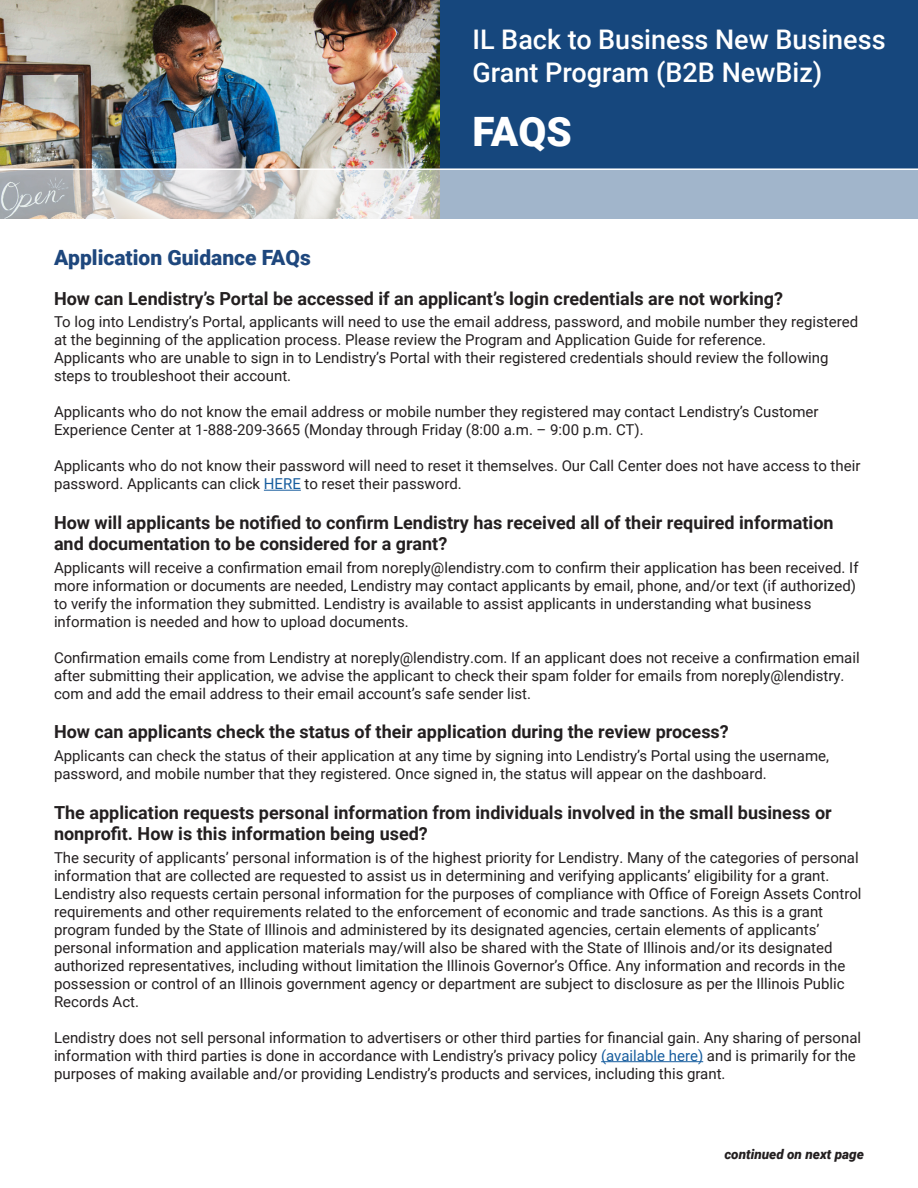
<style>
.page{position:relative;width:918px;height:1188px;background:#fff}
.page>*{position:absolute;margin:0;border:0;box-sizing:border-box;transform-origin:0 0}
.t1{font:900 40.5px "Roboto";color:#fff}
.t2{font:500 27px/32.4px "Roboto";color:#fff}
.t3{font:900 21px "Roboto";color:#1e477d}
.t4{font:700 18px/21.6px "Roboto";color:#231f20}
.t5{font:15px/18px "Roboto";color:#231f20}
.t6{font:italic 900 13.5px "Roboto";color:#231f20}
.s1{color:#175d9e}
</style>
<div class="page">
<hr style="left:264px;top:490px;width:37px;height:1px;background:#175d9e">
<hr style="left:601px;top:1061px;width:102px;height:1px;background:#175d9e">
<div style="left:0;top:0;width:918px;height:218px;background:#16477d"></div>
<img style="left:0;top:0;width:440px;height:168px">
<svg style="left:0;top:170px;width:918px;height:49px;fill:#a1b5cb"></svg>
<hr style="left:0;top:168px;width:918px;height:2px;background:#fff">
<p class="t2" style="left:472px;top:22px;width:415px">IL Back to Business New Business<br>Grant Program (B2B NewBiz)</p>
<p class="t1" style="left:472px;top:103px;width:101px">FAQS</p>
<p class="t3" style="left:54px;top:243px;width:258px">Application Guidance FAQs</p>
<p class="t4" style="left:54px;top:287px;width:731px">How can Lendistry’s Portal be accessed if an applicant’s login credentials are not working?</p>
<p class="t5" style="left:54px;top:312px;width:806px">To log into Lendistry’s Portal, applicants will need to use the email address, password, and mobile number they registered at the beginning of the application process. Please review the Program and Application Guide for reference.</p>
<p class="t5" style="left:54px;top:348px;width:776px">Applicants who are unable to sign in to Lendistry’s Portal with their registered credentials should review the following steps to troubleshoot their account.</p>
<p class="t5" style="left:54px;top:402px;width:766px">Applicants who do not know the email address or mobile number they registered may contact Lendistry’s Customer<br>Experience Center at 1-888-209-3665 (Monday through Friday (8:00 a.m. – 9:00 p.m. CT).</p>
<p class="t5" style="left:54px;top:456px;width:808px">Applicants who do not know their password will need to reset it themselves. Our Call Center does not have access to their password. Applicants can click <span class="s1">HERE</span> to reset their password.</p>
<p class="t4" style="left:54px;top:511px;width:781px">How will applicants be notified to confirm Lendistry has received all of their required information and documentation to be considered for a grant?</p>
<p class="t5" style="left:54px;top:558px;width:806px">Applicants will receive a confirmation email from noreply@lendistry.com to confirm their application has been received. If more information or documents are needed, Lendistry may contact applicants by email, phone, and/or text (if authorized) to verify the information they submitted. Lendistry is available to assist applicants in understanding what business information is needed and how to upload documents.</p>
<p class="t5" style="left:54px;top:648px;width:807px">Confirmation emails come from Lendistry at noreply@lendistry.com. If an applicant does not receive a confirmation email after submitting their application, we advise the applicant to check their spam folder for emails from noreply@lendistry. com and add the email address to their email account’s safe sender list.</p>
<p class="t4" style="left:54px;top:721px;width:676px">How can applicants check the status of their application during the review process?</p>
<p class="t5" style="left:54px;top:746px;width:777px">Applicants can check the status of their application at any time by signing into Lendistry’s Portal using the username, password, and mobile number that they registered. Once signed in, the status will appear on the dashboard.</p>
<p class="t4" style="left:54px;top:801px;width:779px">The application requests personal information from individuals involved in the small business or nonprofit. How is this information being used?</p>
<p class="t5" style="left:54px;top:848px;width:809px">The security of applicants’ personal information is of the highest priority for Lendistry. Many of the categories of personal information that are collected are requested to assist us in determining and verifying applicants’ eligibility for a grant.<br>Lendistry also requests certain personal information for the purposes of compliance with Office of Foreign Assets Control requirements and other requirements related to the enforcement of economic and trade sanctions. As this is a grant program funded by the State of Illinois and administered by its designated agencies, certain elements of applicants’ personal information and application materials may/will also be shared with the State of Illinois and/or its designated authorized representatives, including without limitation the Illinois Governor’s Office. Any information and records in the possession or control of an Illinois government agency or department are subject to disclosure as per the Illinois Public Records Act.</p>
<p class="t5" style="left:54px;top:1028px;width:809px">Lendistry does not sell personal information to advertisers or other third parties for financial gain. Any sharing of personal information with third parties is done in accordance with Lendistry’s privacy policy <span class="s1">(available here)</span> and is primarily for the purposes of making available and/or providing Lendistry’s products and services, including this grant.</p>
<p class="t6" style="left:724px;top:1144px;width:141px">continued on next page</p>
</div>
